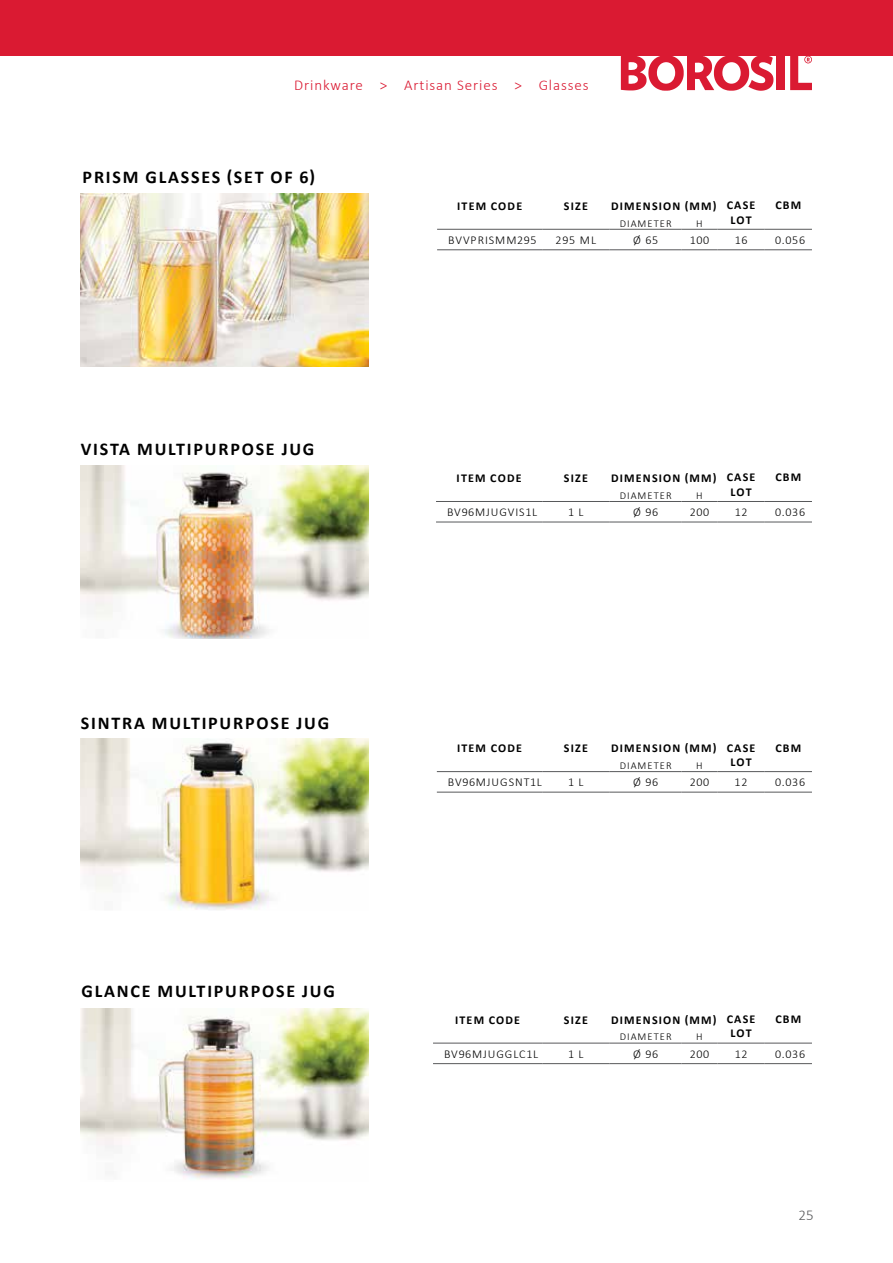
<style>
.page{position:relative;width:893px;height:1263px;background:#fff}
.page>*{position:absolute;margin:0;border:0;box-sizing:border-box;transform-origin:0 0}
.t1{font:700 18px "Calibri";letter-spacing:.1em;color:#000}
.t2{font:300 15px "Calibri";letter-spacing:.06em;color:#da1a32}
.t3{font:300 15px "Calibri";color:#58595b}
.t4{font:700 12px/13.6px "Calibri";letter-spacing:.1em;color:#000}
.t5{font:300 12px "Calibri";letter-spacing:.06em;color:#000}
.t6{font:300 12px "Calibri";letter-spacing:.08em;color:#000}
.t7{font:300 10.5px "Calibri";letter-spacing:.1em;color:#000}
</style>
<div class="page">
<div style="left:0;top:0;width:893px;height:56px;background:#da1a32"></div>
<div style="left:777px;top:56px;width:8px;height:34px;background:#da1a32"></div>
<svg style="left:790px;top:56px;width:22px;height:34px"></svg>
<svg style="left:621px;top:56px;width:152px;height:35px"></svg>
<img style="left:81px;top:194px;width:288px;height:172px">
<hr style="left:765px;top:250px;width:47px;height:1px;background:#58595b">
<hr style="left:437px;top:229px;width:105px;height:1px;background:#58595b">
<hr style="left:437px;top:250px;width:105px;height:1px;background:#58595b">
<hr style="left:542px;top:229px;width:68px;height:1px;background:#58595b">
<hr style="left:610px;top:229px;width:72px;height:1px;background:#58595b">
<hr style="left:682px;top:229px;width:35px;height:1px;background:#58595b">
<hr style="left:717px;top:229px;width:48px;height:1px;background:#58595b">
<hr style="left:765px;top:229px;width:47px;height:1px;background:#58595b">
<hr style="left:542px;top:250px;width:68px;height:1px;background:#58595b">
<hr style="left:610px;top:250px;width:72px;height:1px;background:#58595b">
<hr style="left:682px;top:250px;width:35px;height:1px;background:#58595b">
<hr style="left:717px;top:250px;width:48px;height:1px;background:#58595b">
<img style="left:81px;top:466px;width:288px;height:173px">
<img style="left:81px;top:738px;width:288px;height:172px">
<img style="left:81px;top:1009px;width:288px;height:170px">
<hr style="left:765px;top:522px;width:47px;height:1px;background:#58595b">
<hr style="left:436px;top:501px;width:106px;height:1px;background:#58595b">
<hr style="left:436px;top:522px;width:106px;height:1px;background:#58595b">
<hr style="left:542px;top:501px;width:68px;height:1px;background:#58595b">
<hr style="left:610px;top:501px;width:72px;height:1px;background:#58595b">
<hr style="left:682px;top:501px;width:35px;height:1px;background:#58595b">
<hr style="left:717px;top:501px;width:48px;height:1px;background:#58595b">
<hr style="left:765px;top:501px;width:47px;height:1px;background:#58595b">
<hr style="left:542px;top:522px;width:68px;height:1px;background:#58595b">
<hr style="left:610px;top:522px;width:72px;height:1px;background:#58595b">
<hr style="left:682px;top:522px;width:35px;height:1px;background:#58595b">
<hr style="left:717px;top:522px;width:48px;height:1px;background:#58595b">
<hr style="left:765px;top:792px;width:47px;height:1px;background:#58595b">
<hr style="left:437px;top:771px;width:105px;height:1px;background:#58595b">
<hr style="left:437px;top:792px;width:105px;height:1px;background:#58595b">
<hr style="left:542px;top:771px;width:68px;height:1px;background:#58595b">
<hr style="left:610px;top:771px;width:72px;height:1px;background:#58595b">
<hr style="left:682px;top:771px;width:35px;height:1px;background:#58595b">
<hr style="left:717px;top:771px;width:48px;height:1px;background:#58595b">
<hr style="left:765px;top:771px;width:47px;height:1px;background:#58595b">
<hr style="left:542px;top:792px;width:68px;height:1px;background:#58595b">
<hr style="left:610px;top:792px;width:72px;height:1px;background:#58595b">
<hr style="left:682px;top:792px;width:35px;height:1px;background:#58595b">
<hr style="left:717px;top:792px;width:48px;height:1px;background:#58595b">
<hr style="left:765px;top:1063px;width:47px;height:1px;background:#58595b">
<hr style="left:433px;top:1043px;width:109px;height:1px;background:#58595b">
<hr style="left:433px;top:1063px;width:109px;height:1px;background:#58595b">
<hr style="left:542px;top:1043px;width:68px;height:1px;background:#58595b">
<hr style="left:610px;top:1043px;width:72px;height:1px;background:#58595b">
<hr style="left:682px;top:1043px;width:35px;height:1px;background:#58595b">
<hr style="left:717px;top:1043px;width:48px;height:1px;background:#58595b">
<hr style="left:765px;top:1043px;width:47px;height:1px;background:#58595b">
<hr style="left:542px;top:1063px;width:68px;height:1px;background:#58595b">
<hr style="left:610px;top:1063px;width:72px;height:1px;background:#58595b">
<hr style="left:682px;top:1063px;width:35px;height:1px;background:#58595b">
<hr style="left:717px;top:1063px;width:48px;height:1px;background:#58595b">
<p class="t2" style="left:294px;top:75px;width:296px">Drinkware &gt; Artisan Series &gt; Glasses</p>
<h1 class="t1" style="left:83px;top:164px;width:234px">PRISM GLASSES (SET OF 6)</h1>
<h1 class="t1" style="left:81px;top:436px;width:235px">VISTA MULTIPURPOSE JUG</h1>
<h1 class="t1" style="left:81px;top:710px;width:250px">SINTRA MULTIPURPOSE JUG</h1>
<h1 class="t1" style="left:82px;top:979px;width:255px">GLANCE MULTIPURPOSE JUG</h1>
<p class="t4" style="left:457px;top:199px;width:67px">ITEM CODE</p>
<p class="t4" style="left:564px;top:199px;width:26px">SIZE</p>
<p class="t4" style="left:731px;top:199px;width:26px;text-indent:-120px">DIMENSION (MM) CASE<br>LOT</p>
<p class="t4" style="left:775px;top:198px;width:27px">CBM</p>
<p class="t7" style="left:620px;top:217px;width:53px">DIAMETER</p>
<p class="t7" style="left:696px;top:217px;width:8px">H</p>
<p class="t6" style="left:448px;top:233px;width:90px">BVVPRISMM295</p>
<p class="t5" style="left:556px;top:233px;width:42px">295 ML</p>
<p class="t5" style="left:633px;top:233px;width:27px">Ø 65</p>
<p class="t5" style="left:690px;top:233px;width:21px">100</p>
<p class="t5" style="left:735px;top:233px;width:14px">16</p>
<p class="t5" style="left:775px;top:233px;width:32px">0.056</p>
<p class="t4" style="left:457px;top:471px;width:67px">ITEM CODE</p>
<p class="t4" style="left:564px;top:471px;width:26px">SIZE</p>
<p class="t4" style="left:731px;top:471px;width:26px;text-indent:-120px">DIMENSION (MM) CASE<br>LOT</p>
<p class="t4" style="left:775px;top:470px;width:27px">CBM</p>
<p class="t7" style="left:620px;top:489px;width:53px">DIAMETER</p>
<p class="t7" style="left:696px;top:489px;width:8px">H</p>
<p class="t5" style="left:447px;top:505px;width:92px">BV96MJUGVIS1L</p>
<p class="t5" style="left:568px;top:505px;width:17px">1 L</p>
<p class="t5" style="left:633px;top:505px;width:27px">Ø 96</p>
<p class="t5" style="left:690px;top:505px;width:21px">200</p>
<p class="t5" style="left:735px;top:505px;width:14px">12</p>
<p class="t5" style="left:775px;top:505px;width:32px">0.036</p>
<p class="t4" style="left:457px;top:741px;width:67px">ITEM CODE</p>
<p class="t4" style="left:564px;top:741px;width:26px">SIZE</p>
<p class="t4" style="left:731px;top:741px;width:26px;text-indent:-120px">DIMENSION (MM) CASE<br>LOT</p>
<p class="t4" style="left:775px;top:740px;width:27px">CBM</p>
<p class="t7" style="left:620px;top:759px;width:53px">DIAMETER</p>
<p class="t7" style="left:696px;top:759px;width:8px">H</p>
<p class="t5" style="left:448px;top:775px;width:96px">BV96MJUGSNT1L</p>
<p class="t5" style="left:568px;top:775px;width:17px">1 L</p>
<p class="t5" style="left:633px;top:775px;width:27px">Ø 96</p>
<p class="t5" style="left:690px;top:775px;width:21px">200</p>
<p class="t5" style="left:735px;top:775px;width:14px">12</p>
<p class="t5" style="left:775px;top:775px;width:32px">0.036</p>
<p class="t4" style="left:455px;top:1013px;width:67px">ITEM CODE</p>
<p class="t4" style="left:564px;top:1013px;width:26px">SIZE</p>
<p class="t4" style="left:731px;top:1013px;width:26px;text-indent:-120px">DIMENSION (MM) CASE<br>LOT</p>
<p class="t4" style="left:775px;top:1012px;width:27px">CBM</p>
<p class="t7" style="left:620px;top:1030px;width:53px">DIAMETER</p>
<p class="t7" style="left:696px;top:1030px;width:8px">H</p>
<p class="t5" style="left:444px;top:1046px;width:96px">BV96MJUGGLC1L</p>
<p class="t5" style="left:568px;top:1046px;width:17px">1 L</p>
<p class="t5" style="left:633px;top:1046px;width:27px">Ø 96</p>
<p class="t5" style="left:690px;top:1046px;width:21px">200</p>
<p class="t5" style="left:735px;top:1046px;width:14px">12</p>
<p class="t5" style="left:775px;top:1046px;width:32px">0.036</p>
<p class="t3" style="left:799px;top:1205px;width:17px">25</p>
</div>
